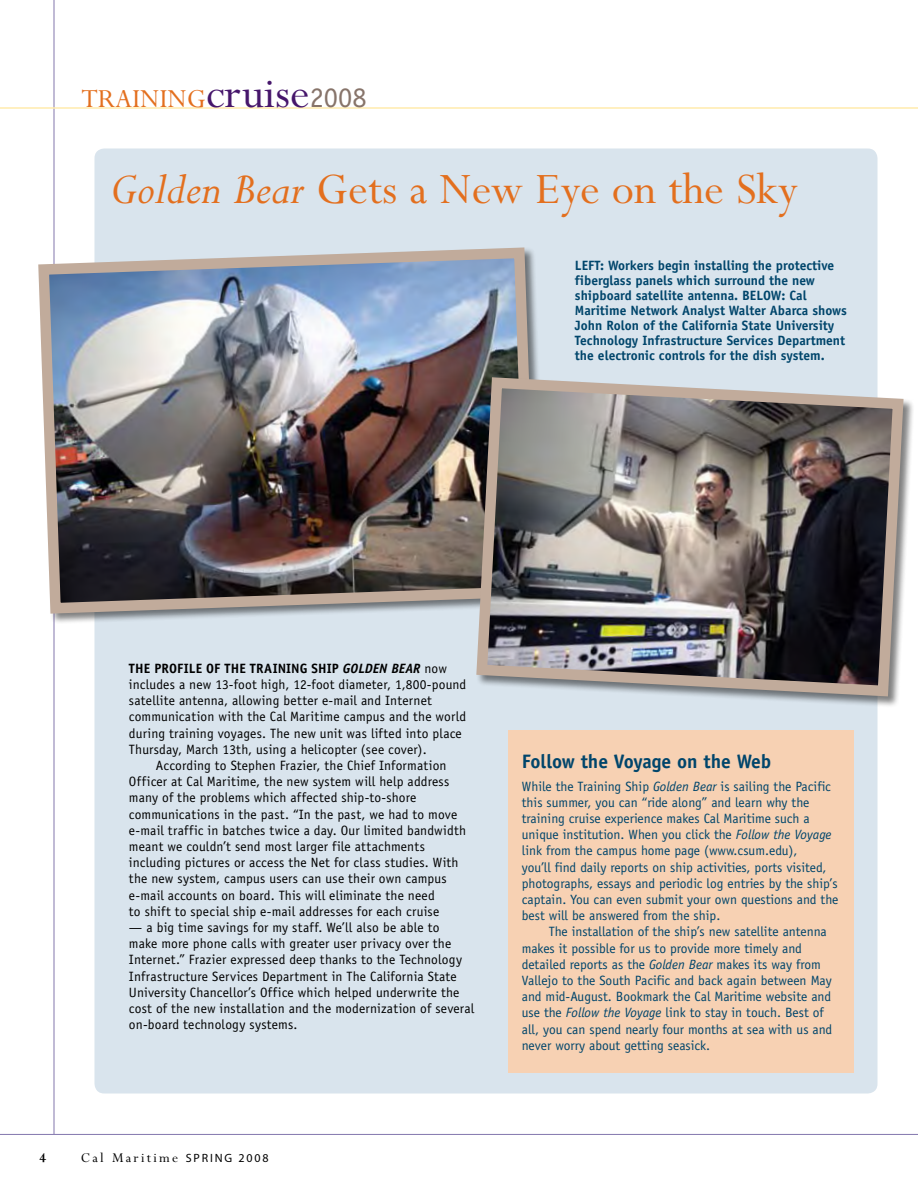
<style>
.page{position:relative;width:918px;height:1188px;background:#fff}
.page>*{position:absolute;margin:0;border:0;box-sizing:border-box;transform-origin:0 0}
.t1{font:48.75px "Perpetua";color:#e36f1e}
.t2{font:29.25px "Perpetua";color:#e36f1e}
.t3{font:700 19.5px "Officina Sans";color:#00456b}
.t4{font:15px "Perpetua";letter-spacing:.15em;color:#000}
.t5{font:700 15px "Perpetua";color:#000}
.t6{font:13.5px/16.2px "Officina Sans";letter-spacing:.015em;color:#000}
.t7{font:13.5px/16.2px "Officina Sans";color:#00456b}
.t8{font:700 13.5px/15px "Officina Sans";color:#00456b}
.t9{font:12px "Myriad";letter-spacing:.15em;color:#000}
.s1{font-size:48px;color:#46166b}
.s2{font-family:"Officina Sans";font-size:28.5px;color:#87746a}
.s3{font-style:italic}
.s4{font-weight:700}
.s5{font-weight:700;font-style:italic}
.s6{font-family:"Myriad";font-size:12px}
</style>
<div class="page">
<hr style="left:0;top:1134px;width:918px;height:1px;background:#8276ad">
<hr style="left:54px;top:0;width:1px;height:1134px;background:#8276ad">
<hr style="left:0;top:107px;width:918px;height:2px;background:#ffebac">
<div style="left:95px;top:148px;width:783px;height:946px;background:#d9e4ed;border-radius:10px"></div>
<div style="left:38px;top:247px;width:516px;height:383px;background:#000;opacity:.5"></div>
<img style="left:38px;top:242px;width:504px;height:377px">
<div style="left:476px;top:377px;width:442px;height:336px;background:#000;opacity:.5"></div>
<img style="left:471px;top:372px;width:438px;height:330px">
<div style="left:508px;top:730px;width:346px;height:343px;background:#f7d1b3"></div>
<h2 class="t2" style="left:81px;top:84px;width:287px">TRAINING<span class="s1">cruise</span><span class="s2">2008</span></h2>
<h1 class="t1" style="left:111px;top:164px;width:689px"><span class="s3">Golden Bear</span> Gets a New Eye on the Sky</h1>
<p class="t8" style="left:575px;top:258px;width:261px">Left: Workers begin installing the protective fiberglass panels which surround the new shipboard satellite antenna. Below</p>
<p class="t8" style="left:575px;top:288px;width:273px;text-indent:206px">: Cal Maritime N etwork Analyst Walter Abarca shows John Rolon of the California State University Technology Infrastructure Services Department the electronic controls for the dish system.</p>
<p class="t6" style="left:129px;top:660px;width:339px"><span class="s4">The profile of the Training Ship</span> <span class="s5">GOLDEN BEAR</span> now includes a new 13-foot high, 12-foot diameter, 1,800-pound satellite antenna, allowing better e-mail and Internet communication with the Cal Maritime campus and the world during training voyages. The new unit was lifted into place Thursday, March 13th, using a helicopter (see cover).<br>A</p>
<p class="t6" style="left:129px;top:757px;width:339px;text-indent:35px">ccording to Stephen Frazier, the Chief Information Officer at Cal Maritime, the new system will help address many of the problems which affected ship-to-shore communications in the past. “In the past, we had to move e-mail traffic in batches twice a day. Our limited bandwidth meant we couldn’t send most larger file attachments including pictures or access the N et for class studies. With the new system, campus users can use their own campus e-mail accounts on board. This will eliminate the need<br>to shift to special ship e-mail addresses for each cruise</p>
<p class="t6" style="left:129px;top:919px;width:347px">— a big time savings for my staff. We’ll also be able to<br>make more phone calls with greater user privacy over the Internet.” Frazier expressed deep thanks to the Technology Infrastructure Services Department in The California State University Chancellor’s Office which helped underwrite the cost of the new installation and the modernization of several on-board technology systems.</p>
<p class="t5" style="left:40px;top:1150px;width:8px">4</p>
<p class="t4" style="left:81px;top:1150px;width:114px">Cal Maritime <span class="s6">SPR</span></p>
<p class="t9" style="left:210px;top:1152px;width:60px">ING 2008</p>
<h3 class="t3" style="left:522px;top:749px;width:251px">Follow the Voyage on the Web</h3>
<p class="t7" style="left:522px;top:778px;width:318px">While the Training Ship <span class="s3">Golden Bear</span> is sailing the Pacific this summer, you can “ride along” and learn why the training cruise experience makes Cal Maritime such a unique institution. When you click the <span class="s3">Follow the Voyage </span>link from the campus home page (www.csum.edu),<br>you’ll find daily reports on ship activities, ports visited, photographs, essays and periodic log entries by the ship’s captain. You can even submit your own questions and the best will be answered from the ship.</p>
<p class="t7" style="left:522px;top:924px;width:312px;text-indent:27px">The installation of the ship’s new satellite antenna makes it possible for us to provide more timely and detailed reports as the <span class="s3">Golden Bear</span> makes its way from Vallejo to the South Pacific and back again between May and mid-August. Bookmark the Cal Maritime website and use the <span class="s3">Follow the Voyage</span> link to stay in touch. B est of all, you can spend nearly four months at sea with us and never worry about getting seasick.</p>
</div>
